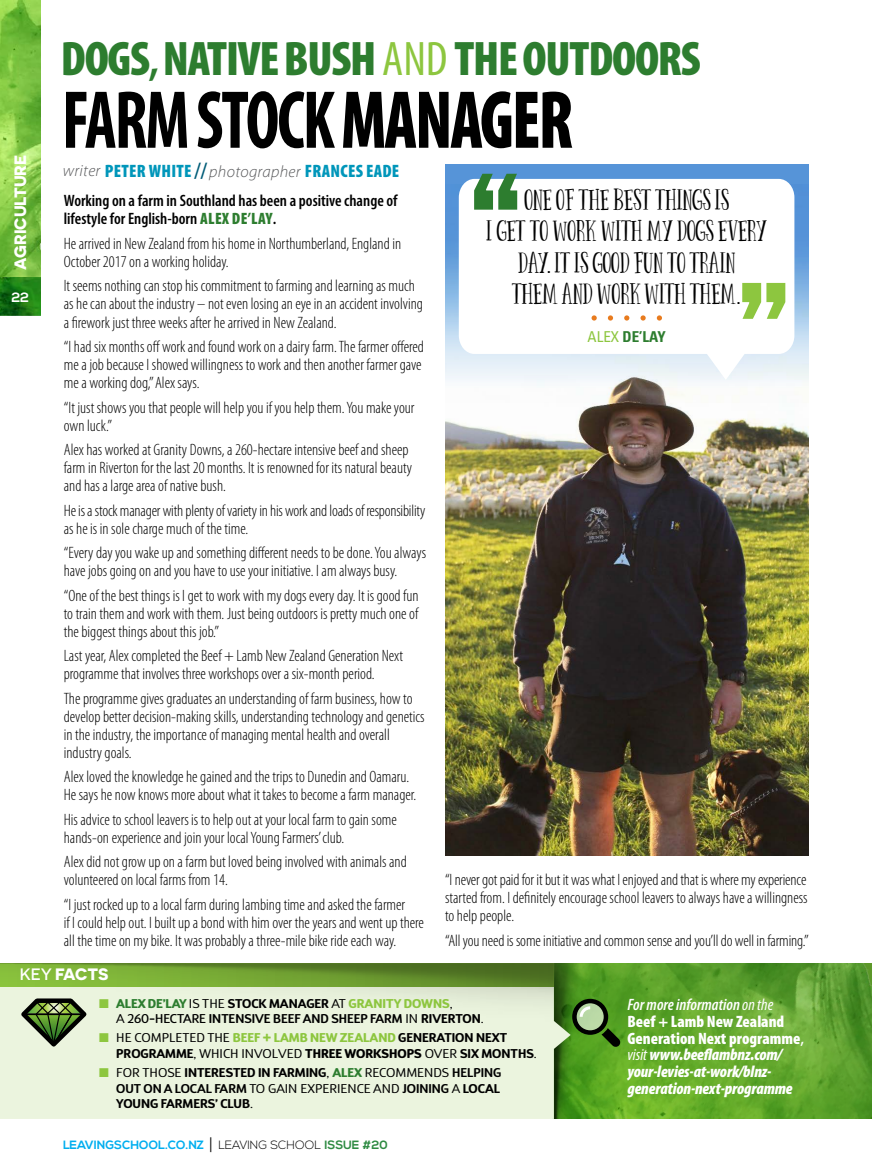
<style>
.page{position:relative;width:872px;height:1170px;background:#fff}
.page>*{position:absolute;margin:0;border:0;box-sizing:border-box;transform-origin:0 0}
.t1{font:700 condensed 82.8px "Myriad Pro";letter-spacing:-.03em;color:#000;scale:.84 1}
.t2{font:900 condensed 48.75px "Myriad Pro";letter-spacing:-.025em;color:#2d7d2f}
.t3{font:25.5px/31.5px "Panda Tired Caps";color:#000;text-align:center}
.t4{font:900 condensed 18px "Myriad Pro";letter-spacing:.015em;color:#0096ba}
.t5{font:300 condensed 16.5px/18px "Myriad Pro";color:#000}
.t6{font:italic 900 condensed 16.5px/17px "Myriad Pro";letter-spacing:-.01em;color:#fff}
.t7{font:600 condensed 16.5px/18px "Myriad Pro";color:#000}
.t8{font:700 16.5px "Novecentosanswide";color:#fff}
.t9{font:700 condensed 15px "Univers";color:#2d7d2f}
.t10{font:700 13.5px "Nexa";color:#fff}
.t11{font:700 12.75px/15.8px "D Sari";color:#000;text-align:justify}
.t12{font:12.75px/15.8px "D Sari";color:#000}
.t13{font:600 12.75px/15.8px "D Sari";color:#000}
.t14{font:700 12px "Nexa";color:#00aeef}
.s1{font-weight:600}
.s2{font-weight:400;color:#8dc63f}
.s3{font-weight:900}
.s4{font-weight:300;font-style:italic;font-stretch:normal;font-size:16.5px;color:#58595b}
.s5{font-weight:600;font-size:22.5px;color:#005c77}
.s6{font-weight:900;color:#2d7d2f}
.s7{font-family:"Univers";font-weight:300;font-stretch:condensed}
.s8{font-weight:500}
.s9{color:#8dc63f}
.s10{font-weight:800;color:#2d7d2f}
.s11{font-weight:400}
.s12{font-weight:700}
.s13{font-weight:800;color:#8dc63f}
.s14{font-weight:800}
.s15{font-weight:300;font-size:18px;color:#000}
.s16{font-weight:300;color:#000}
.s17{color:#2f8b43}
.s18{font-style:normal}
.s19{font-weight:600;font-style:normal}
</style>
<div class="page">
<img style="left:445px;top:449px;width:363px;height:406px">
<svg style="left:445px;top:165px;width:363px;height:284px"></svg>
<img style="left:0;top:0;width:40px;height:316px">
<img style="left:0;top:277px;width:40px;height:38px">
<svg style="left:594px;top:963px;width:278px;height:155px;background:#60a52c"></svg>
<img style="left:570px;top:963px;width:24px;height:155px">
<div style="left:0;top:1100px;width:570px;height:18px;background:#ebf4de"></div>
<svg style="left:572px;top:998px;width:48px;height:49px;background:#57843a"></svg>
<img style="left:0;top:963px;width:570px;height:137px">
<svg style="left:459px;top:179px;width:335px;height:201px"></svg>
<svg style="left:474px;top:174px;width:43px;height:36px"></svg>
<svg style="left:742px;top:283px;width:43px;height:36px"></svg>
<svg style="left:591px;top:315px;width:6px;height:5px"></svg>
<svg style="left:608px;top:315px;width:5px;height:5px"></svg>
<svg style="left:624px;top:315px;width:5px;height:5px"></svg>
<svg style="left:640px;top:315px;width:5px;height:5px"></svg>
<svg style="left:657px;top:315px;width:5px;height:5px"></svg>
<h2 class="t2" style="left:61px;top:28px;width:641px">DOGS<span class="s1">,</span> NATIVE BUSH <span class="s2">AND</span> THE OUTDOORS</h2>
<p class="t8" style="left:10px;top:270px;width:117px;rotate:-90deg">AGRICULTURE</p>
<p class="t10" style="left:11px;top:289px;width:19px">22</p>
<h1 class="t1" style="left:62px;top:68px;width:610px">FARM STOCK <span class="s3">MANAGER</span></h1>
<p class="t4" style="left:63px;top:159px;width:338px"><span class="s4">writer</span> PETER WHITE <span class="s5">//</span> <span class="s4">photographer</span> FRANCES EADE</p>
<p class="t7" style="left:64px;top:192px;width:335px">Working on a farm in Southland has been a positive change of lifestyle for English-born <span class="s6">ALEX DE’LAY</span>.</p>
<p class="t5" style="left:64px;top:234px;width:339px">He arrived in New Zealand from his home in Northumberland, England in<br>October 2017 on a working holiday.</p>
<p class="t5" style="left:64px;top:277px;width:360px">It seems nothing can stop his commitment to farming and learning as much as he can about the industry – not even losing an eye in an accident involving a firework just three weeks after he arrived in New Zealand.</p>
<p class="t5" style="left:64px;top:337px;width:362px">“I had six months off work and found work on a dairy farm. The farmer offered me a job because I showed willingness to work and then another farmer gave me a working dog,” Alex says.</p>
<p class="t5" style="left:64px;top:398px;width:352px">“It just shows you that people will help you if you help them. You make your own luck.”</p>
<p class="t5" style="left:64px;top:440px;width:350px">Alex has worked at Granity Downs, a 260-hectare intensive beef and sheep farm in Riverton for the last 20 months. It is renowned for its natural beauty and has a large area of native bush.</p>
<p class="t5" style="left:64px;top:501px;width:363px">He is a stock manager with plenty of variety in his work and loads of responsibility as he is in sole charge much of the time.</p>
<p class="t5" style="left:64px;top:543px;width:364px">“Every day you wake up and something different needs to be done. You always have jobs going on and you have to use your initiative. I am always busy.</p>
<p class="t5" style="left:64px;top:586px;width:356px;text-align:justify">“One of the best things is I get to work with my dogs every day. It is good fun to train them and work with them. Just being outdoors is pretty much one of the biggest things about this job.”</p>
<p class="t5" style="left:64px;top:646px;width:341px">Last year, Alex completed the Beef + Lamb New Zealand Generation Next programme that involves three workshops over a six-month period.</p>
<p class="t5" style="left:64px;top:689px;width:362px">The programme gives graduates an understanding of farm business, how to develop better decision-making skills, understanding technology and genetics in the industry, the importance of managing mental health and overall industry goals.</p>
<p class="t5" style="left:64px;top:767px;width:354px">Alex loved the knowledge he gained and the trips to Dunedin and Oamaru.<br>He says he now knows more about what it takes to become a farm manager.</p>
<p class="t5" style="left:64px;top:810px;width:335px">His advice to school leavers is to help out at your local farm to gain some hands-on experience and join your local Young Farmers’ club.</p>
<p class="t5" style="left:64px;top:852px;width:344px">Alex did not grow up on a farm but loved being involved with animals and volunteered on local farms from 14.</p>
<p class="t5" style="left:64px;top:895px;width:362px">“I just rocked up to a local farm during lambing time and asked the farmer<br>if I could help out. I built up a bond with him over the years and went up there all the time on my bike. It was probably a three-mile bike ride each way.</p>
<h3 class="t3" style="left:486px;top:184px;width:282px">ONE OF THE BEST THINGS IS<br>I GET TO WORK WITH MY DOGS EVERY<br>DAY<span class="s7">.</span> IT IS GOOD FUN TO TRAIN<br>THEM AND WORKWITH THEM<span class="s7">.</span></h3>
<p class="t9" style="left:587px;top:327px;width:80px"><span class="s2">ALEX</span> DE’LAY</p>
<p class="t5" style="left:445px;top:870px;width:364px;text-align:justify">“I never got paid for it but it was what I enjoyed and that is where my experience started from. I definitely encourage school leavers to always have a willingness to help people.</p>
<p class="t5" style="left:445px;top:931px;width:365px">“All you need is some initiative and common sense and you’ll do well in farming.”</p>
<p class="t8" style="left:20px;top:964px;width:90px"><span class="s8">KEY</span> FACTS</p>
<p class="t13" style="left:116px;top:994px;width:369px;text-indent:-17px"><span class="s9">■</span> <span class="s10">ALEX DE’LAY</span> <span class="s11">IS THE</span> <span class="s12">STOCK MANAGER</span> <span class="s11">AT</span> <span class="s13">GRANITY DOWNS</span><span class="s11">,<br>A</span> <span class="s8">260-HECTARE</span> INTENSIVE BEEF AND SHEEP FARM <span class="s11">IN</span> <span class="s12">RIVERTON</span><span class="s11">.</span></p>
<p class="t12" style="left:116px;top:1029px;width:422px;text-indent:-17px"><span class="s9">■</span> HE COMPLETED THE <span class="s13">BEEF + LAMB NEW ZEALAND</span> <span class="s12">GENERATION NEXT<br>PROGRAMME</span>, WHICH INVOLVED <span class="s14">THREE WORKSHOPS</span> OVER <span class="s12">SIX MONTHS</span>.</p>
<p class="t11" style="left:116px;top:1064px;width:386px;text-indent:-17px"><span class="s9">■</span> <span class="s11">FOR THOSE</span> INTERESTED IN FARMING<span class="s11">,</span> <span class="s10">ALEX</span> <span class="s11">RECOMMENDS</span> <span class="s1">HELPING OUT ON A LOCAL FARM</span> <span class="s11">TO GAIN EXPERIENCE AND</span> <span class="s1">JOINING</span> <span class="s11">A</span> LOCAL YOUNG FARMERS’ CLUB<span class="s11">.</span></p>
<p class="t14" style="left:63px;top:1137px;width:326px">LEAVINGSCHOOL.CO.NZ <span class="s15">|</span> <span class="s16">LEAVING SCHOOL</span> <span class="s17">ISSUE #20</span></p>
<p class="t6" style="left:627px;top:995px;width:178px"><span class="s1">For more information</span> <span class="s11">on the<br></span><span class="s18">Beef + Lamb New Zealand<br>Generation Next programme</span><span class="s19">, </span><span class="s11">visit</span> www.beeflambnz.com/ your-levies-at-work/blnz&shy;generation-next-programme</p>
</div>
